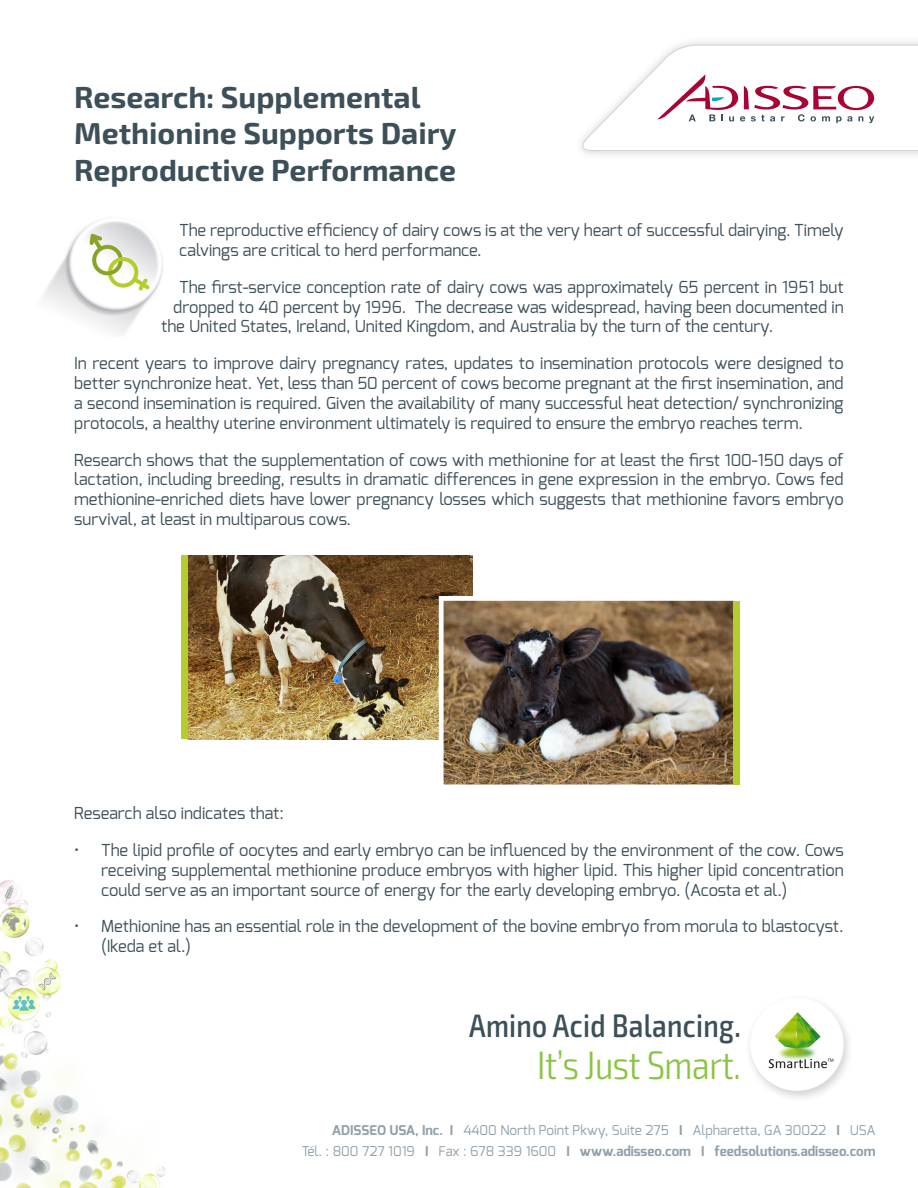
<style>
.page{position:relative;width:918px;height:1188px;background:#fff}
.page>*{position:absolute;margin:0;border:0;box-sizing:border-box;transform-origin:0 0}
.t1{font:300 condensed 39.75px "Exo 2";letter-spacing:-.01em;color:#8bc442}
.t2{font:500 condensed 32.4px "Exo 2";letter-spacing:.01em;color:#3d4f59}
.t3{font:700 30.3px/36.3px "Exo 2";color:#3d4f59}
.t4{font:16.5px/19.8px "Exo";color:#3d4f59;text-align:justify}
.t5{font:700 13.5px "Exo";color:#90a0aa}
.t6{font:13.5px "Exo";color:#90a0aa}
.s1{font-weight:700}
.s2{font-weight:400}
</style>
<div class="page">
<img style="left:0;top:880px;width:165px;height:308px">
<div style="left:573px;top:35px;width:345px;height:126px;background:#231f20;opacity:.2"></div>
<svg style="left:575px;top:44px;width:343px;height:107px"></svg>
<div style="left:744px;top:993px;width:110px;height:110px;background:#231f20;opacity:.2"></div>
<div style="left:750px;top:998px;width:94px;height:93px;background:#fff;border-radius:50%"></div>
<img style="left:763px;top:1008px;width:76px;height:75px">
<img style="left:43px;top:219px;width:120px;height:115px">
<img style="left:188px;top:555px;width:284px;height:184px">
<img style="left:436px;top:594px;width:298px;height:191px">
<div style="left:181px;top:555px;width:7px;height:184px;background:#b4cc2e"></div>
<div style="left:733px;top:601px;width:7px;height:184px;background:#b4cc2e"></div>
<p class="t3" style="left:74px;top:80px;width:384px">Research: Supplemental<br>Methionine Supports Dairy<br>Reproductive Performance</p>
<p class="t4" style="left:179px;top:220px;width:666px">The reproductive efficiency of dairy cows is at the very heart of successful dairying. Timely calvings are critical to herd performance.</p>
<p class="t4" style="left:179px;top:277px;width:666px">The first-service conception rate of dairy cows was approximately 65 percent in 1951 but</p>
<p class="t4" style="left:173px;top:297px;width:672px">dropped to 40 percent by 1996. The decrease was widespread, having been documented in</p>
<p class="t4" style="left:161px;top:317px;width:613px">the United States, Ireland, United Kingdom, and Australia by the turn of the century.</p>
<p class="t4" style="left:74px;top:353px;width:771px">In recent years to improve dairy pregnancy rates, updates to insemination protocols were designed to better synchronize heat. Yet, less than 50 percent of cows become pregnant at the first insemination, and a second insemination is required. Given the availability of many successful heat detection/ synchronizing protocols, a healthy uterine environment ultimately is required to ensure the embryo reaches term.</p>
<p class="t4" style="left:74px;top:450px;width:771px">Research shows that the supplementation of cows with methionine for at least the first 100-150 days of lactation, including breeding, results in dramatic differences in gene expression in the embryo. Cows fed methionine-enriched diets have lower pregnancy losses which suggests that methionine favors embryo survival, at least in multiparous cows.</p>
<p class="t4" style="left:74px;top:803px;width:211px">Research also indicates that:</p>
<p class="t4" style="left:101px;top:840px;width:744px;text-indent:-27px">• The lipid profile of oocytes and early embryo can be influenced by the environment of the cow. Cows receiving supplemental methionine produce embryos with higher lipid. This higher lipid concentration could serve as an important source of energy for the early developing embryo. (Acosta et al.)</p>
<p class="t4" style="left:101px;top:916px;width:744px;text-indent:-27px">• Methionine has an essential role in the development of the bovine embryo from morula to blastocyst. (Ikeda et al.)</p>
<p class="t2" style="left:469px;top:1006px;width:273px">Amino Acid Balancing.</p>
<p class="t1" style="left:537px;top:1042px;width:205px">It’s Just Smart.</p>
<p class="t6" style="left:332px;top:1121px;width:545px"><span class="s1">ADISSEO USA, Inc. I</span> 4400 North Point Pkwy, Suite 275 <span class="s1">I</span> Alpharetta, GA 30022 <span class="s1">I</span> USA</p>
<p class="t5" style="left:302px;top:1142px;width:575px"><span class="s2">Tél. : 800 727 1019</span> I <span class="s2">Fax : 678 339 1600</span> I www.adisseo.com I feedsolutions.adisseo.com</p>
</div>
